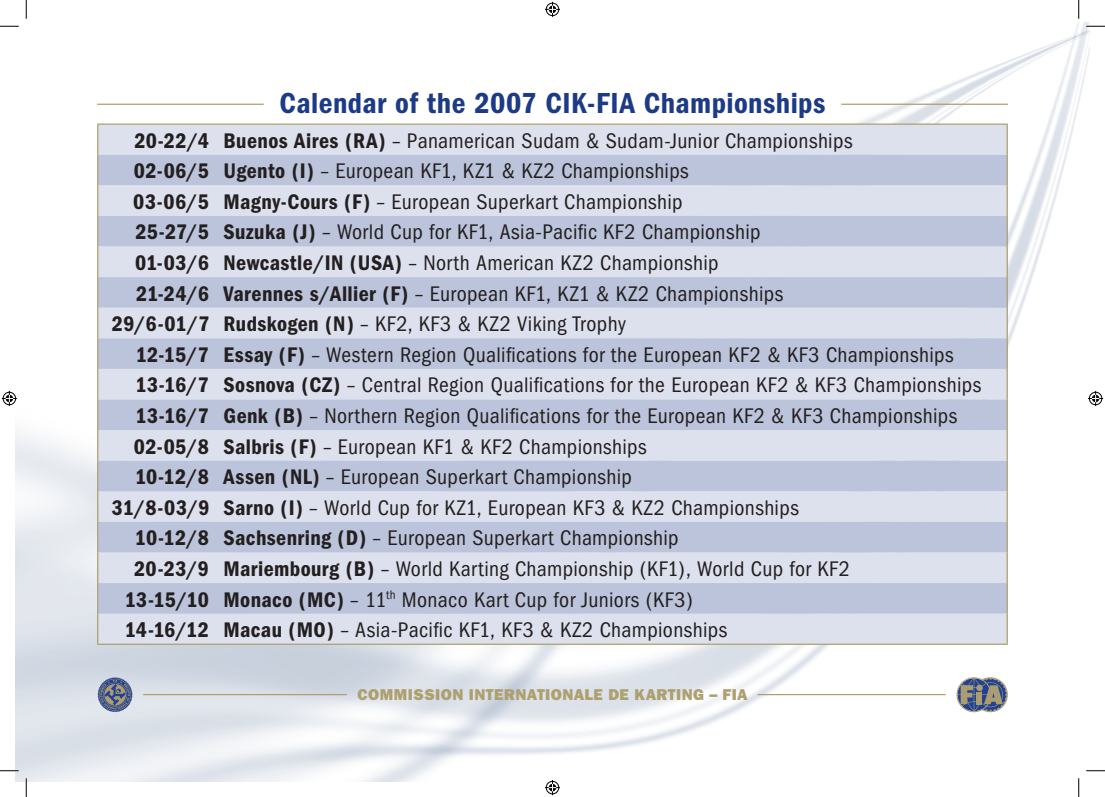
<style>
.page{position:relative;width:1105px;height:797px;background:#fff}
.page>*{position:absolute;margin:0;border:0;box-sizing:border-box;transform-origin:0 0}
.t1{font:600 condensed 30px "Franklin Gothic";letter-spacing:.015em;color:#1c3a85}
.t2{font:condensed 21.88px "Franklin Gothic";letter-spacing:.015em;color:#231f20}
.t3{font:800 15.75px "Franklin Gothic";letter-spacing:.03em;color:#ad9f6e}
.s1{font-weight:600}
</style>
<div class="page">
<img style="left:16px;top:22px;width:1073px;height:759px">
<svg style="left:98px;top:677px;width:35px;height:35px"></svg>
<svg style="left:956px;top:677px;width:52px;height:35px"></svg>
<div style="left:976px;top:684px;width:7px;height:7px;background:#ab9c72;border-radius:50%"></div>
<div style="left:976px;top:692px;width:6px;height:12px;background:#ab9c72"></div>
<hr style="left:143px;top:694px;width:204px;height:1px;background:#ad9f6e">
<hr style="left:758px;top:694px;width:188px;height:1px;background:#ad9f6e">
<hr style="left:97px;top:104px;width:167px;height:1px;background:#ad9f6e">
<hr style="left:841px;top:104px;width:167px;height:1px;background:#ad9f6e">
<div style="left:98px;top:125px;width:908px;height:518px;background:#dde1ed"></div>
<svg style="left:98px;top:155px;width:908px;height:458px;fill:#bbc4da"></svg>
<hr style="left:97px;top:123px;width:911px;height:2px;background:#ad9f6e">
<hr style="left:97px;top:125px;width:1px;height:30px;background:#ad9f6e">
<hr style="left:1006px;top:125px;width:2px;height:30px;background:#ad9f6e">
<hr style="left:97px;top:155px;width:1px;height:30px;background:#ad9f6e">
<hr style="left:1006px;top:155px;width:2px;height:30px;background:#ad9f6e">
<hr style="left:97px;top:185px;width:1px;height:31px;background:#ad9f6e">
<hr style="left:1006px;top:185px;width:2px;height:31px;background:#ad9f6e">
<hr style="left:97px;top:216px;width:1px;height:30px;background:#ad9f6e">
<hr style="left:1006px;top:216px;width:2px;height:30px;background:#ad9f6e">
<hr style="left:97px;top:246px;width:1px;height:31px;background:#ad9f6e">
<hr style="left:1006px;top:246px;width:2px;height:31px;background:#ad9f6e">
<hr style="left:97px;top:277px;width:1px;height:31px;background:#ad9f6e">
<hr style="left:1006px;top:277px;width:2px;height:31px;background:#ad9f6e">
<hr style="left:97px;top:308px;width:1px;height:30px;background:#ad9f6e">
<hr style="left:1006px;top:308px;width:2px;height:30px;background:#ad9f6e">
<hr style="left:97px;top:338px;width:1px;height:31px;background:#ad9f6e">
<hr style="left:1006px;top:338px;width:2px;height:31px;background:#ad9f6e">
<hr style="left:97px;top:369px;width:1px;height:30px;background:#ad9f6e">
<hr style="left:1006px;top:369px;width:2px;height:30px;background:#ad9f6e">
<hr style="left:97px;top:399px;width:1px;height:31px;background:#ad9f6e">
<hr style="left:1006px;top:399px;width:2px;height:31px;background:#ad9f6e">
<hr style="left:97px;top:430px;width:1px;height:30px;background:#ad9f6e">
<hr style="left:1006px;top:430px;width:2px;height:30px;background:#ad9f6e">
<hr style="left:97px;top:460px;width:1px;height:31px;background:#ad9f6e">
<hr style="left:1006px;top:460px;width:2px;height:31px;background:#ad9f6e">
<hr style="left:97px;top:491px;width:1px;height:31px;background:#ad9f6e">
<hr style="left:1006px;top:491px;width:2px;height:31px;background:#ad9f6e">
<hr style="left:97px;top:522px;width:1px;height:30px;background:#ad9f6e">
<hr style="left:1006px;top:522px;width:2px;height:30px;background:#ad9f6e">
<hr style="left:97px;top:552px;width:1px;height:31px;background:#ad9f6e">
<hr style="left:1006px;top:552px;width:2px;height:31px;background:#ad9f6e">
<hr style="left:97px;top:583px;width:1px;height:30px;background:#ad9f6e">
<hr style="left:1006px;top:583px;width:2px;height:30px;background:#ad9f6e">
<hr style="left:97px;top:613px;width:1px;height:30px;background:#ad9f6e">
<hr style="left:1006px;top:613px;width:2px;height:30px;background:#ad9f6e">
<hr style="left:97px;top:643px;width:911px;height:2px;background:#ad9f6e">
<svg style="left:0;top:25px;width:19px;height:2px"></svg>
<svg style="left:1086px;top:25px;width:19px;height:2px"></svg>
<svg style="left:0;top:770px;width:19px;height:1px"></svg>
<svg style="left:1086px;top:770px;width:19px;height:1px"></svg>
<svg style="left:25px;top:0;width:2px;height:19px"></svg>
<svg style="left:25px;top:778px;width:2px;height:19px"></svg>
<svg style="left:1078px;top:0;width:1px;height:19px"></svg>
<svg style="left:1078px;top:778px;width:1px;height:19px"></svg>
<svg style="left:545px;top:2px;width:15px;height:15px"></svg>
<svg style="left:545px;top:780px;width:15px;height:15px"></svg>
<svg style="left:2px;top:391px;width:15px;height:15px"></svg>
<svg style="left:1088px;top:391px;width:15px;height:15px"></svg>
<h1 class="t1" style="left:280px;top:85px;width:547px">Calendar of the 2007 CIK-FIA Championships</h1>
<p class="t2" style="left:134px;top:128px;width:720px"><span class="s1">20-22/4 Buenos Aires (RA)</span> – Panamerican Sudam &amp; Sudam-Junior Championships</p>
<p class="t2" style="left:134px;top:159px;width:556px"><span class="s1">02-06/5 Ugento (I)</span> – European KF1, KZ1 &amp; KZ2 Championships</p>
<p class="t2" style="left:133px;top:189px;width:551px"><span class="s1">03-06/5 Magny-Cours (F)</span> – European Superkart Championship</p>
<p class="t2" style="left:135px;top:220px;width:627px"><span class="s1">25-27/5 Suzuka (J)</span> – World Cup for KF1, Asia-Pacific KF2 Championship</p>
<p class="t2" style="left:135px;top:250px;width:585px"><span class="s1">01-03/6 Newcastle/IN (USA)</span> – North American KZ2 Championship</p>
<p class="t2" style="left:136px;top:281px;width:649px"><span class="s1">21-24/6 Varennes s/Allier (F)</span> – European KF1, KZ1 &amp; KZ2 Championships</p>
<p class="t2" style="left:112px;top:312px;width:516px"><span class="s1">29/6-01/7 Rudskogen (N)</span> – KF2, KF3 &amp; KZ2 Viking Trophy</p>
<p class="t2" style="left:136px;top:342px;width:819px"><span class="s1">12-15/7 Essay (F)</span> – Western Region Qualifications for the European KF2 &amp; KF3 Championships</p>
<p class="t2" style="left:136px;top:373px;width:847px"><span class="s1">13-16/7 Sosnova (CZ)</span> – Central Region Qualifications for the European KF2 &amp; KF3 Championships</p>
<p class="t2" style="left:136px;top:403px;width:823px"><span class="s1">13-16/7 Genk (B)</span> – Northern Region Qualifications for the European KF2 &amp; KF3 Championships</p>
<p class="t2" style="left:134px;top:434px;width:514px"><span class="s1">02-05/8 Salbris (F)</span> – European KF1 &amp; KF2 Championships</p>
<p class="t2" style="left:135px;top:464px;width:498px"><span class="s1">10-12/8 Assen (NL)</span> – European Superkart Championship</p>
<p class="t2" style="left:112px;top:495px;width:688px"><span class="s1">31/8-03/9 Sarno (I)</span> – World Cup for KZ1, European KF3 &amp; KZ2 Championships</p>
<p class="t2" style="left:135px;top:526px;width:545px"><span class="s1">10-12/8 Sachsenring (D)</span> – European Superkart Championship</p>
<p class="t2" style="left:134px;top:556px;width:717px"><span class="s1">20-23/9 Mariembourg (B)</span> – World Karting Championship (KF1), World Cup for KF2</p>
<p class="t2" style="left:125px;top:587px;width:570px"><span class="s1">13-15/10 Monaco (MC)</span> – 11<sup>th</sup> Monaco Kart Cup for Juniors (KF3)</p>
<p class="t2" style="left:125px;top:617px;width:604px"><span class="s1">14-16/12 Macau (MO)</span> – Asia-Pacific KF1, KF3 &amp; KZ2 Championships</p>
<p class="t3" style="left:357px;top:685px;width:392px">COMMISSION INTERNATIONALE DE KARTING – FIA</p>
</div>
